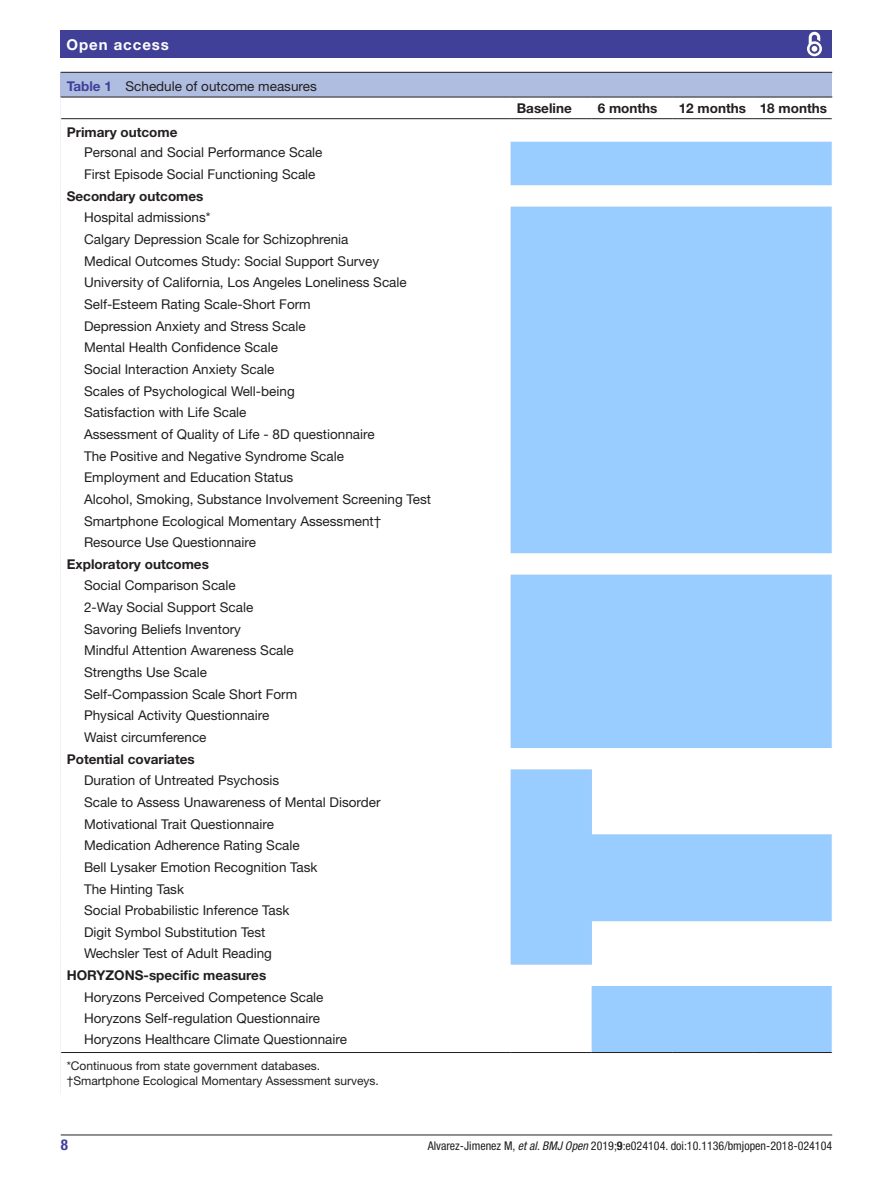
<style>
.page{position:relative;width:893px;height:1191px;background:#fff}
.page>*{position:absolute;margin:0;border:0;box-sizing:border-box;transform-origin:0 0}
.t1{font:700 15px "Helvetica Neue LT Std";letter-spacing:.065em;color:#fff}
.t2{font:700 condensed 15px "Helvetica Neue LT Std";color:#414099}
.t3{font:13.5px/21.6px "Helvetica Neue LT Std";color:#231f20}
.t4{font:700 13.5px "Helvetica Neue LT Std";color:#231f20}
.t5{font:12px/15px "Helvetica Neue LT Std";color:#231f20}
.t6{font:condensed 12px "Helvetica Neue LT Std";color:#231f20}
.s1{font-weight:700;color:#414099}
.s2{font-style:italic}
.s3{font-weight:700}
</style>
<div class="page">
<hr style="left:61px;top:1134px;width:771px;height:1px;background:#231f20">
<div style="left:61px;top:31px;width:771px;height:27px;background:#414099"></div>
<svg style="left:807px;top:31px;width:15px;height:26px"></svg>
<div style="left:61px;top:73px;width:771px;height:1021px;background:#afbde1"></div>
<hr style="left:61px;top:72px;width:771px;height:1px;background:#231f20">
<div style="left:61px;top:98px;width:771px;height:996px;background:#fff"></div>
<svg style="left:511px;top:142px;width:321px;height:910px;background:#add6fe"></svg>
<hr style="left:61px;top:97px;width:450px;height:1px;background:#231f20">
<hr style="left:61px;top:118px;width:450px;height:1px;background:#231f20">
<hr style="left:511px;top:97px;width:81px;height:1px;background:#231f20">
<hr style="left:511px;top:118px;width:81px;height:1px;background:#231f20">
<hr style="left:592px;top:97px;width:81px;height:1px;background:#231f20">
<hr style="left:592px;top:118px;width:81px;height:1px;background:#231f20">
<hr style="left:673px;top:97px;width:81px;height:1px;background:#231f20">
<hr style="left:673px;top:118px;width:81px;height:1px;background:#231f20">
<hr style="left:754px;top:97px;width:78px;height:1px;background:#231f20">
<hr style="left:754px;top:118px;width:78px;height:1px;background:#231f20">
<hr style="left:511px;top:1052px;width:81px;height:1px;background:#231f20">
<hr style="left:592px;top:1052px;width:81px;height:1px;background:#231f20">
<hr style="left:673px;top:1052px;width:81px;height:1px;background:#231f20">
<hr style="left:754px;top:1052px;width:78px;height:1px;background:#231f20">
<hr style="left:61px;top:1052px;width:450px;height:1px;background:#231f20">
<svg style="left:60px;top:97px;width:1px;height:955px"></svg>
<hr style="left:67px;top:1069px;width:765px;height:1px;background:#fff">
<hr style="left:67px;top:1084px;width:765px;height:1px;background:#fff">
<p class="t1" style="left:66px;top:35px;width:104px">Open access</p>
<p class="t3" style="left:67px;top:75px;width:252px"><span class="s1">Table 1</span> Schedule of outcome measures</p>
<p class="t4" style="left:67px;top:124px;width:112px">Primary outcome</p>
<p class="t3" style="left:84px;top:142px;width:240px">Personal and Social Performance Scale<br>First Episode Social Functioning Scale</p>
<p class="t4" style="left:67px;top:188px;width:138px">Secondary outcomes</p>
<p class="t3" style="left:84px;top:207px;width:349px">Hospital admissions*<br>Calgary Depression Scale for Schizophrenia<br>Medical Outcomes Study: Social Support Survey University of California, Los Angeles Loneliness Scale Self-Esteem Rating Scale-Short Form<br>Depression Anxiety and Stress Scale<br>Mental Health Confidence Scale<br>Social Interaction Anxiety Scale<br>Scales of Psychological Well-being<br>Satisfaction with Life Scale<br>Assessment of Quality of Life - 8D questionnaire<br>The Positive and Negative Syndrome Scale<br>Employment and Education Status<br>Alcohol, Smoking, Substance Involvement Screening Test Smartphone Ecological Momentary Assessment† Resource Use Questionnaire</p>
<p class="t4" style="left:67px;top:555px;width:144px">Exploratory outcomes</p>
<p class="t3" style="left:84px;top:574px;width:215px">Social Comparison Scale<br>2-Way Social Support Scale<br>Savoring Beliefs Inventory<br>Mindful Attention Awareness Scale<br>Strengths Use Scale<br>Self-Compassion Scale Short Form<br>Physical Activity Questionnaire<br>Waist circumference</p>
<p class="t4" style="left:67px;top:750px;width:129px">Potential covariates</p>
<p class="t3" style="left:84px;top:769px;width:298px">Duration of Untreated Psychosis<br>Scale to Assess Unawareness of Mental Disorder Motivational Trait Questionnaire<br>Medication Adherence Rating Scale<br>Bell Lysaker Emotion Recognition Task<br>The Hinting Task<br>Social Probabilistic Inference Task<br>Digit Symbol Substitution Test<br>Wechsler Test of Adult Reading</p>
<p class="t4" style="left:67px;top:967px;width:201px">HORYZONS-specific measures</p>
<p class="t3" style="left:84px;top:986px;width:241px">Horyzons Perceived Competence Scale<br>Horyzons Self-regulation Questionnaire</p>
<p class="t3" style="left:84px;top:1027px;width:265px">Horyzons Healthcare Climate Questionnaire</p>
<p class="t5" style="left:67px;top:1058px;width:314px">*Continuous from state government databases. †Smartphone Ecological Momentary Assessment surveys.</p>
<p class="t4" style="left:517px;top:99px;width:56px">Baseline</p>
<p class="t4" style="left:598px;top:99px;width:61px">6 months</p>
<p class="t4" style="left:679px;top:99px;width:150px">12 months 18 months</p>
<p class="t2" style="left:61px;top:1135px;width:9px">8</p>
<p class="t6" style="left:428px;top:1138px;width:406px">Alvarez-Jimenez M, <span class="s2">et al</span>. <span class="s2">BMJ Open</span> 2019;<span class="s3">9</span>:e024104. doi:10.1136/bmjopen-2018-024104</p>
</div>
